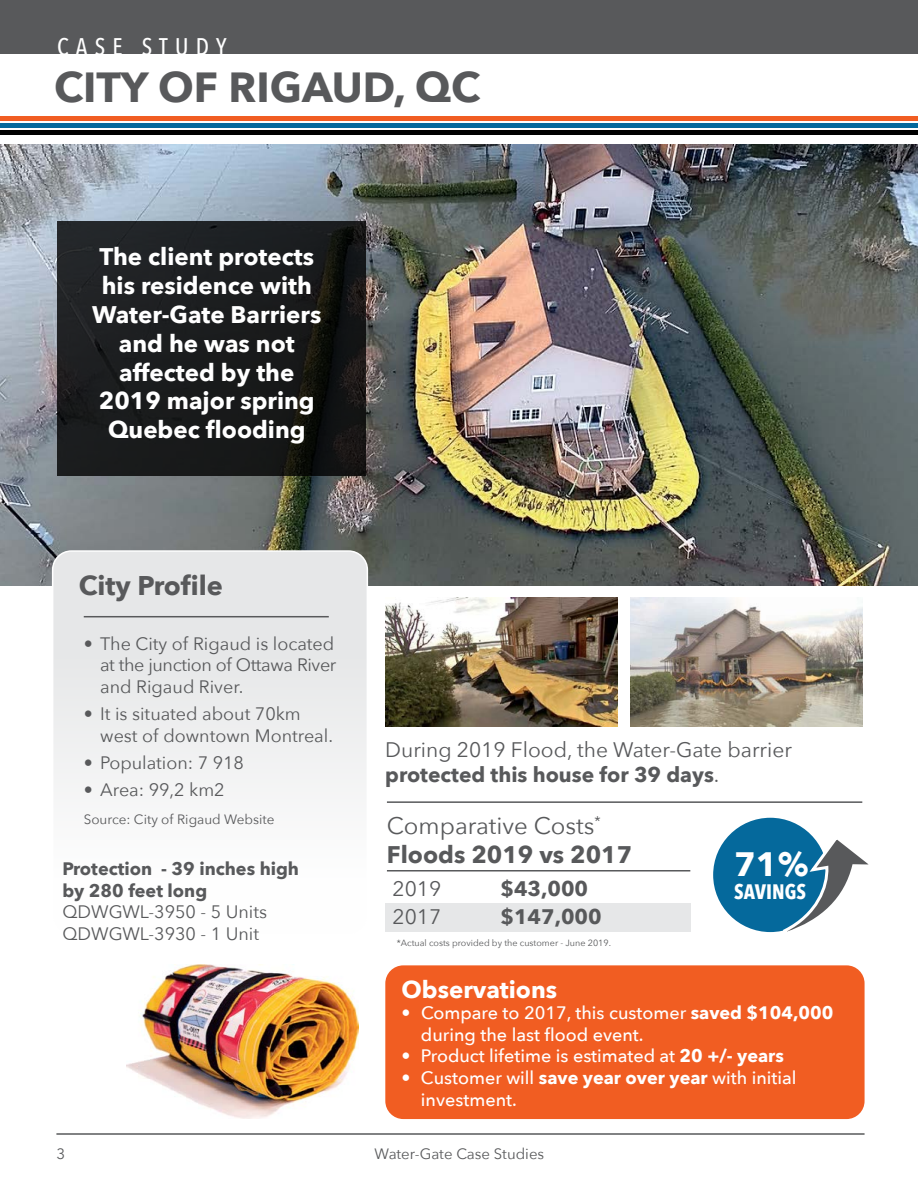
<style>
.page{position:relative;width:918px;height:1188px;background:#fff}
.page>*{position:absolute;margin:0;border:0;box-sizing:border-box;transform-origin:0 0}
.t1{font:700 42px "Avenir Next";color:#58595b}
.t2{font:700 33.75px "Avenir Next";color:#fff}
.t3{font:700 27px "Avenir Next";color:#58595b}
.t4{font:700 24px/28.8px "Avenir Next";color:#fff;text-align:center}
.t5{font:24px/28.8px "Avenir Next";color:#58595b}
.t6{font:500 24px "Avenir Next Condensed";letter-spacing:.3em;color:#fff}
.t7{font:21px/25.2px "Avenir Next";color:#58595b}
.t8{font:700 21px "Avenir Next";color:#58595b}
.t9{font:700 20.85px "Avenir Next Condensed";color:#fff}
.t10{font:18px/21.6px "Avenir Next";color:#58595b}
.t11{font:500 18px/21.6px "Avenir Next";color:#fff}
.t12{font:700 18px/21.6px "Avenir Next";color:#58595b}
.t13{font:15px "Avenir Next";color:#58595b}
.t14{font:13.5px "Avenir Next";color:#58595b}
.t15{font:9px "Avenir Next";color:#58595b}
.s1{font-weight:700}
</style>
<div class="page">
<div style="left:0;top:0;width:918px;height:54px;background:#58595b"></div>
<hr style="left:56px;top:1133px;width:809px;height:2px;background:#58595b">
<img style="left:126px;top:964px;width:232px;height:154px">
<div style="left:713px;top:818px;width:114px;height:114px;background:#05699c;border-radius:50%"></div>
<div style="left:385px;top:903px;width:305px;height:29px;background:#e6e7e8"></div>
<img style="left:0;top:144px;width:918px;height:442px">
<div style="left:385px;top:965px;width:480px;height:154px;background:#f15d22;border-radius:18px"></div>
<div style="left:53px;top:551px;width:314px;height:384px;background:linear-gradient(to right,#f0f1f1,#f0f1f1);border-radius:19px"></div>
<div style="left:52px;top:550px;width:316px;height:385px;border:2px solid #fff;border-radius:19px"></div>
<hr style="left:84px;top:616px;width:245px;height:1px;background:#58595b">
<img style="left:385px;top:598px;width:233px;height:128px">
<img style="left:630px;top:598px;width:232px;height:128px">
<svg style="left:57px;top:222px;width:309px;height:254px;fill:#1a1c1d"></svg>
<hr style="left:387px;top:801px;width:475px;height:2px;background:#58595b">
<hr style="left:387px;top:870px;width:303px;height:2px;background:#58595b">
<svg style="left:781px;top:833px;width:88px;height:99px"></svg>
<div style="left:0;top:116px;width:918px;height:5px;background:#f15d22"></div>
<div style="left:0;top:123px;width:918px;height:5px;background:#05699c"></div>
<div style="left:0;top:130px;width:918px;height:5px;background:#000"></div>
<h3 class="t6" style="left:57px;top:32px;width:171px">CASE STUDY</h3>
<h1 class="t1" style="left:54px;top:51px;width:428px">CITY OF RIGAUD, QC</h1>
<h3 class="t4" style="left:92px;top:242px;width:231px">The client protects his residence with<br>Water-Gate Barriers and he was not affected by the<br>2019 major spring<br>Quebec flooding</h3>
<h3 class="t3" style="left:79px;top:563px;width:146px">City Profile</h3>
<p class="t10" style="left:100px;top:632px;width:238px;text-align:justify;text-indent:-17px">• The City of Rigaud is located at the junction of Ottawa River and Rigaud River.</p>
<p class="t10" style="left:100px;top:702px;width:234px;text-indent:-17px">• It is situated about 70km west of downtown Montreal.</p>
<p class="t10" style="left:84px;top:751px;width:162px">• Population: 7 918</p>
<p class="t10" style="left:84px;top:778px;width:142px">• Area: 99,2 km2</p>
<p class="t14" style="left:84px;top:808px;width:192px">Source: City of Rigaud Website</p>
<p class="t12" style="left:62px;top:858px;width:238px">Protection - 39 inches high by 280 feet long</p>
<p class="t10" style="left:62px;top:900px;width:206px">QDWGWL-3950 - 5 Units<br>QDWGWL-3930 - 1 Unit</p>
<p class="t13" style="left:56px;top:1141px;width:10px">3</p>
<p class="t7" style="left:385px;top:736px;width:408px">During 2019 Flood, the Water-Gate barrier <span class="s1">protected this house for 39 days</span>.</p>
<h3 class="t5" style="left:387px;top:810px;width:247px">Comparative Costs<sup>*<br></sup><span class="s1">Floods 2019 vs 2017</span></h3>
<p class="t7" style="left:393px;top:875px;width:50px">2019</p>
<p class="t8" style="left:501px;top:870px;width:89px">$43,000</p>
<p class="t7" style="left:393px;top:903px;width:50px">2017</p>
<p class="t8" style="left:501px;top:898px;width:103px">$147,000</p>
<h2 class="t2" style="left:734px;top:835px;width:76px">71%</h2>
<p class="t9" style="left:734px;top:879px;width:73px">SAVINGS</p>
<p class="t15" style="left:397px;top:935px;width:216px">*Actual costs provided by the customer - June 2019.</p>
<h3 class="t4" style="left:402px;top:974px;width:157px">Observations</h3>
<p class="t11" style="left:421px;top:1002px;width:414px;text-indent:-19px">• Compare to 2017, this customer <span class="s1">saved $104,000 </span>during the last flood event.</p>
<p class="t11" style="left:402px;top:1045px;width:384px">• Product lifetime is estimated at <span class="s1">20 +/- years</span></p>
<p class="t11" style="left:421px;top:1066px;width:377px;text-indent:-19px">• Customer will <span class="s1">save year over year</span> with initial investment.</p>
<p class="t13" style="left:375px;top:1141px;width:171px">Water-Gate Case Studies</p>
</div>
